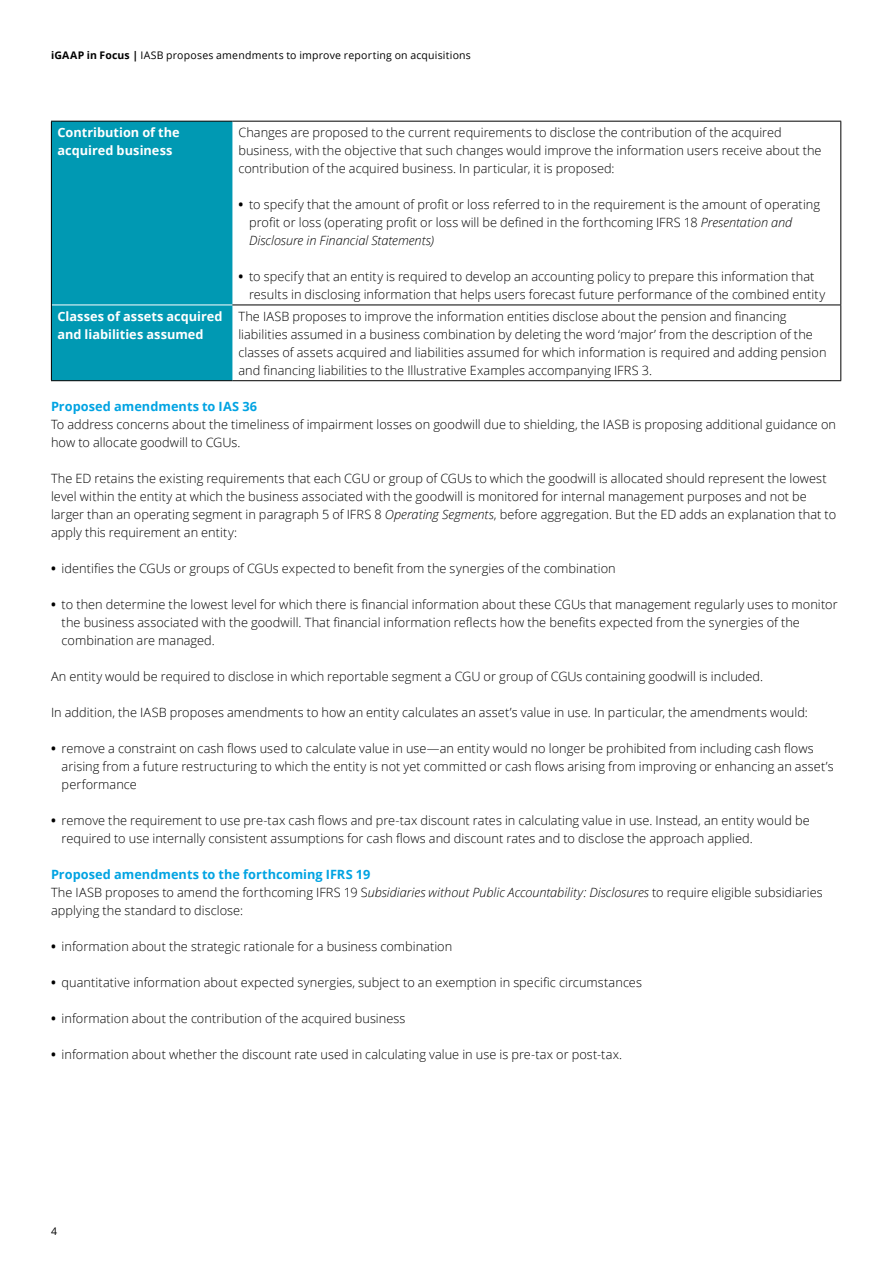
<style>
.page{position:relative;width:893px;height:1263px;background:#fff}
.page>*{position:absolute;margin:0;border:0;box-sizing:border-box;transform-origin:0 0}
.t1{font:300 12.75px/18px "Open Sans";letter-spacing:.005em;color:#000}
.t2{font:700 12.75px/18px "Open Sans";color:#fff}
.t3{font:700 12.75px "Open Sans";letter-spacing:.005em;color:#00a3e2}
.t4{font:10.5px "Open Sans";letter-spacing:.02em;color:#000}
.s1{font-weight:700}
.s2{font-style:italic}
.s3{font-weight:700;color:#00a3e2}
</style>
<div class="page">
<div style="left:52px;top:122px;width:180px;height:258px;background:#0099b3"></div>
<hr style="left:52px;top:305px;width:180px;height:1px;background:#fff">
<hr style="left:232px;top:305px;width:609px;height:1px;background:#000">
<hr style="left:51px;top:121px;width:181px;height:1px;background:#000">
<hr style="left:51px;top:122px;width:1px;height:183px;background:#000">
<hr style="left:232px;top:121px;width:609px;height:1px;background:#000">
<hr style="left:840px;top:122px;width:1px;height:183px;background:#000">
<hr style="left:51px;top:305px;width:1px;height:75px;background:#000">
<hr style="left:840px;top:305px;width:1px;height:75px;background:#000">
<hr style="left:51px;top:380px;width:181px;height:1px;background:#000">
<hr style="left:232px;top:380px;width:609px;height:1px;background:#000">
<p class="t4" style="left:51px;top:48px;width:421px"><span class="s1">iGAAP in Focus |</span> IASB proposes amendments to improve reporting on acquisitions</p>
<p class="t2" style="left:57px;top:123px;width:124px">Contribution of the acquired business</p>
<p class="t1" style="left:238px;top:123px;width:585px">Changes are proposed to the current requirements to disclose the contribution of the acquired business, with the objective that such changes would improve the information users receive about the contribution of the acquired business. In particular, it is proposed:</p>
<p class="t1" style="left:249px;top:195px;width:572px;text-indent:-11px"><span class="s1">•</span> to specify that the amount of profit or loss referred to in the requirement is the amount of operating profit or loss (operating profit or loss will be defined in the forthcoming IFRS 18 <span class="s2">Presentation and<br>Disclosure in Financial Statements)</span></p>
<p class="t1" style="left:249px;top:267px;width:578px;text-indent:-11px"><span class="s1">•</span> to specify that an entity is required to develop an accounting policy to prepare this information that results in disclosing information that helps users forecast future performance of the combined entity</p>
<p class="t2" style="left:57px;top:307px;width:167px">Classes of assets acquired and liabilities assumed</p>
<p class="t1" style="left:238px;top:307px;width:590px">The IASB proposes to improve the information entities disclose about the pension and financing liabilities assumed in a business combination by deleting the word ‘major’ from the description of the classes of assets acquired and liabilities assumed for which information is required and adding pension and financing liabilities to the Illustrative Examples accompanying IFRS 3.</p>
<p class="t3" style="left:51px;top:397px;width:208px">Proposed amendments to IAS 36</p>
<p class="t1" style="left:51px;top:415px;width:786px">To address concerns about the timeliness of impairment losses on goodwill due to shielding, the IASB is proposing additional guidance on how to allocate goodwill to CGUs.</p>
<p class="t1" style="left:51px;top:469px;width:787px">The ED retains the existing requirements that each CGU or group of CGUs to which the goodwill is allocated should represent the lowest level within the entity at which the business associated with the goodwill is monitored for internal management purposes and not be larger than an operating segment in paragraph 5 of IFRS 8 <span class="s2">Operating Segments</span>, before aggregation. But the ED adds an explanation that to apply this requirement an entity:</p>
<p class="t1" style="left:51px;top:559px;width:566px"><span class="s1">•</span> identifies the CGUs or groups of CGUs expected to benefit from the synergies of the combination</p>
<p class="t1" style="left:62px;top:595px;width:777px;text-indent:-11px"><span class="s1">•</span> to then determine the lowest level for which there is financial information about these CGUs that management regularly uses to monitor the business associated with the goodwill. That financial information reflects how the benefits expected from the synergies of the combination are managed.</p>
<p class="t1" style="left:51px;top:667px;width:714px">An entity would be required to disclose in which reportable segment a CGU or group of CGUs containing goodwill is included.</p>
<p class="t1" style="left:51px;top:703px;width:758px">In addition, the IASB proposes amendments to how an entity calculates an asset’s value in use. In particular, the amendments would:</p>
<p class="t1" style="left:62px;top:739px;width:773px;text-indent:-11px"><span class="s1">•</span> remove a constraint on cash flows used to calculate value in use—an entity would no longer be prohibited from including cash flows arising from a future restructuring to which the entity is not yet committed or cash flows arising from improving or enhancing an asset’s performance</p>
<p class="t1" style="left:62px;top:811px;width:750px;text-indent:-11px"><span class="s1">•</span> remove the requirement to use pre-tax cash flows and pre-tax discount rates in calculating value in use. Instead, an entity would be required to use internally consistent assumptions for cash flows and discount rates and to disclose the approach applied.</p>
<p class="t1" style="left:51px;top:865px;width:773px"><span class="s3">Proposed amendments to the forthcoming IFRS 19<br></span>The IASB proposes to amend the forthcoming IFRS 19 S<span class="s2">ubsidiaries without Public Accountability: Disclosures</span> to require eligible subsidiaries applying the standard to disclose:</p>
<p class="t1" style="left:51px;top:937px;width:403px"><span class="s1">•</span> information about the strategic rationale for a business combination</p>
<p class="t1" style="left:51px;top:973px;width:592px"><span class="s1">•</span> quantitative information about expected synergies, subject to an exemption in specific circumstances</p>
<p class="t1" style="left:51px;top:1009px;width:356px"><span class="s1">•</span> information about the contribution of the acquired business</p>
<p class="t1" style="left:51px;top:1045px;width:573px"><span class="s1">•</span> information about whether the discount rate used in calculating value in use is pre-tax or post-tax.</p>
<p class="t4" style="left:51px;top:1224px;width:8px">4</p>
</div>
